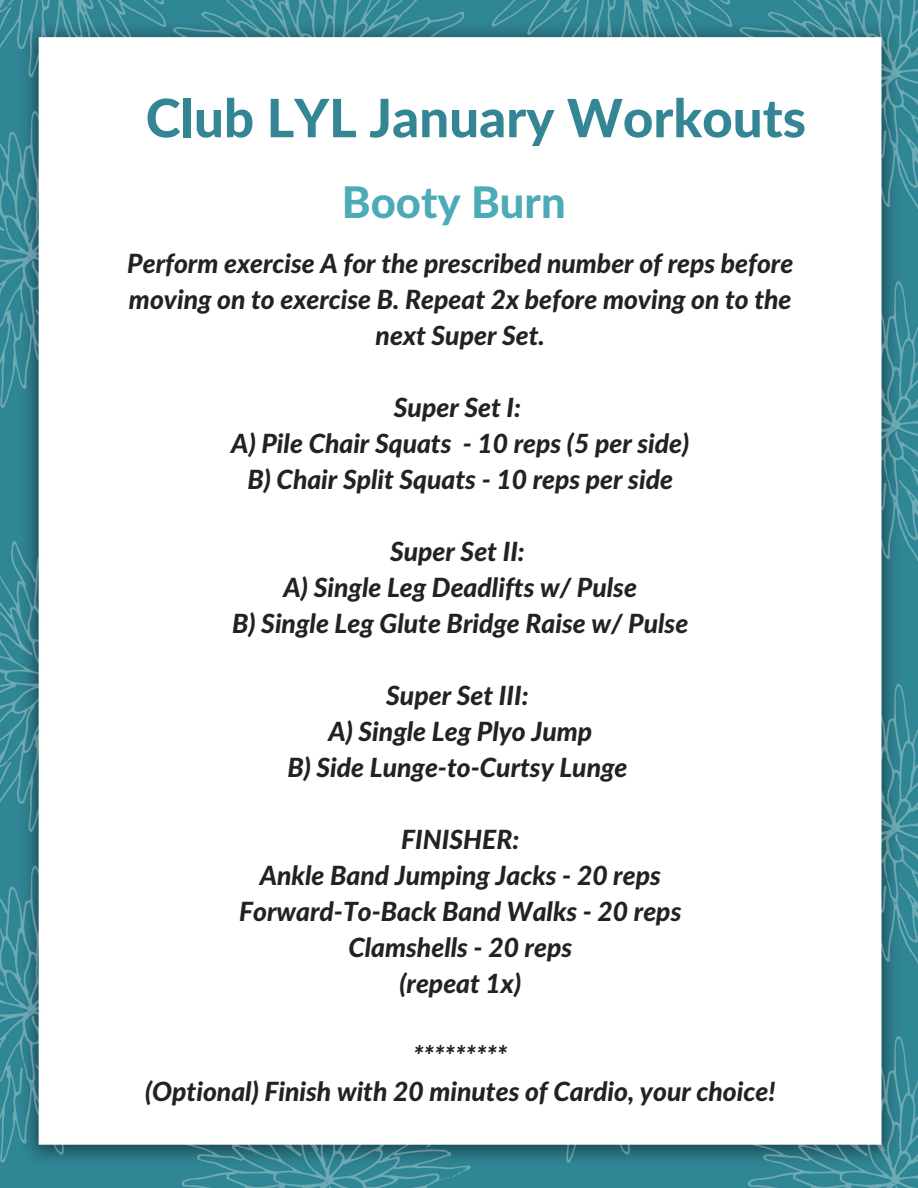
<style>
.page{position:relative;width:918px;height:1188px;background:#fff}
.page>*{position:absolute;margin:0;border:0;box-sizing:border-box;transform-origin:0 0}
.t1{font:800 52.95px "Lato Latin";color:#348694}
.t2{font:800 43.65px "Lato Latin";color:#4cabb6}
.t3{font:italic 800 26.4px/36px "Lato";color:#222;text-align:center}
</style>
<div class="page">
<img style="left:0;top:0;width:918px;height:1188px">
<h1 class="t1" style="left:146px;top:85px;width:662px">Club LYL January Workouts</h1>
<h2 class="t2" style="left:342px;top:175px;width:225px">Booty Burn</h2>
<p class="t3" style="left:127px;top:245px;width:668px">Perform exercise A for the prescribed number of reps before moving on to exercise B. Repeat 2x before moving on to the next Super Set.</p>
<p class="t3" style="left:231px;top:389px;width:459px">Super Set I:<br>A) Pile Chair Squats - 10 reps (5 per side)<br>B) Chair Split Squats - 10 reps per side</p>
<p class="t3" style="left:232px;top:533px;width:458px">Super Set II:<br>A) Single Leg Deadlifts w/ Pulse<br>B) Single Leg Glute Bridge Raise w/ Pulse</p>
<p class="t3" style="left:287px;top:677px;width:342px">Super Set III:<br>A) Single Leg Plyo Jump<br>B) Side Lunge-to-Curtsy Lunge</p>
<p class="t3" style="left:239px;top:821px;width:444px">FINISHER:<br>Ankle Band Jumping Jacks - 20 reps<br>Forward-To-Back Band Walks - 20 reps<br>Clamshells - 20 reps<br>(repeat 1x)</p>
<p class="t3" style="left:145px;top:1037px;width:632px">*********<br>(Optional) Finish with 20 minutes of Cardio, your choice!</p>
</div>
